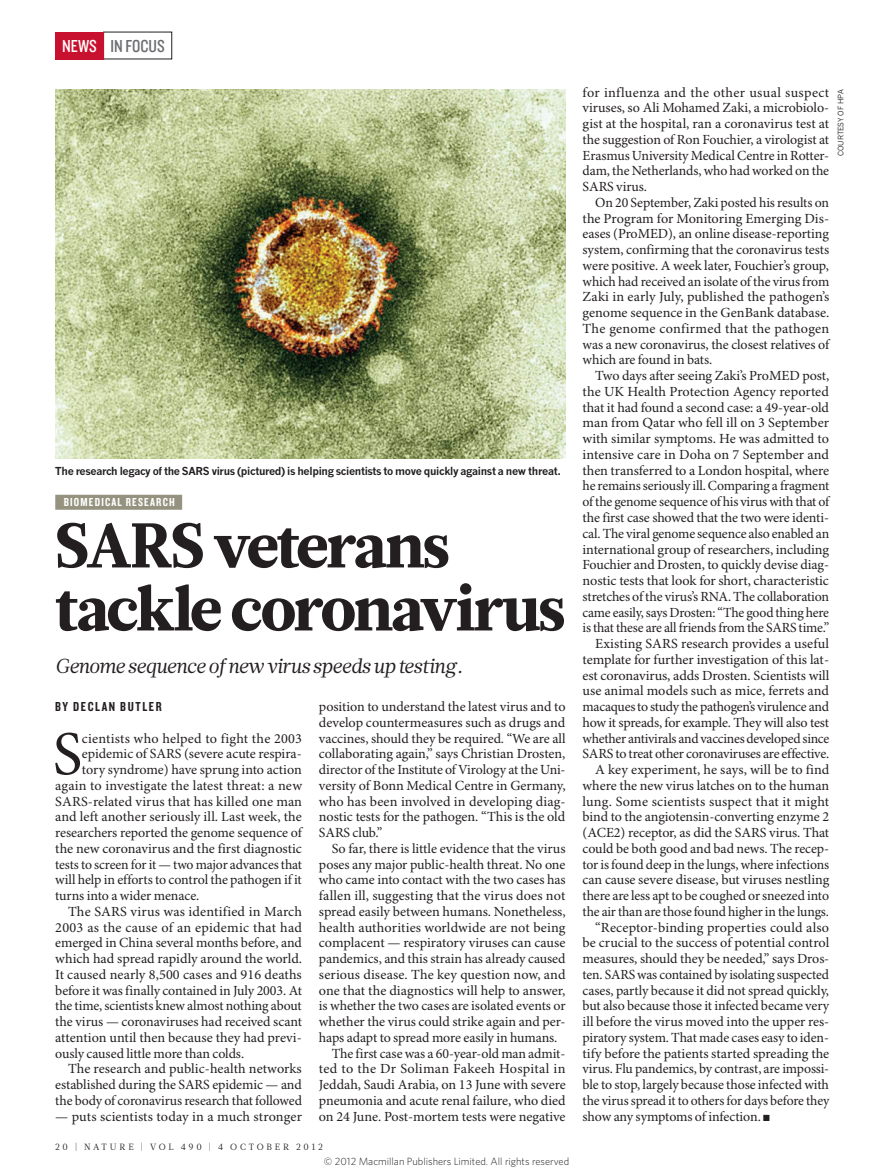
<style>
.page{position:relative;width:893px;height:1174px;background:#fff}
.page>*{position:absolute;margin:0;border:0;box-sizing:border-box;transform-origin:0 0}
.HEAD_42{font:900 63px/63px "Glosa Math";letter-spacing:-.03em;color:#231f20}
.BODY_DROP_CAP{font:62.4px "Minion Pro";color:#231f20}
.INTRO{font:italic 20.25px "Glosa Math";letter-spacing:-.01em;color:#231f20}
.t1{font:18px "Knockout 29 Junior Ltweight";color:#6c6d70}
.t2{font:18px "Knockout 29 Junior Ltweight";color:#fff}
.BODY_INDENT{font:13.95px/15.8px "Minion Pro";letter-spacing:-.01em;color:#231f20;text-align:justify}
.BODY_DROP_CAP-2{font:13.95px "Minion Pro";letter-spacing:-.005em;color:#231f20}
.BODY_INDENT-2{font:13.95px "Minion Pro";letter-spacing:.01em;color:#231f20}
.BODY_DROP_CAP-3{font:13.95px "Minion Pro";letter-spacing:.015em;color:#231f20}
.AUTHOR_BYLINE{font:13.5px "Knockout 49 Liteweight";letter-spacing:.12em;color:#231f20}
.SUBJECT_STRAP{font:12px "Knockout 49 Liteweight";letter-spacing:.1em;color:#fff}
.PIC_CAPTION{font:700 10.8px "News Gothic MTOT";letter-spacing:-.03em;color:#231f20}
.t3{font:300 10.5px "Whitney";color:#231f20}
.t4{font:9px "Glosa Math";letter-spacing:.3em;color:#231f20}
.PIC_CREDIT{font:7.5px "News Gothic MTOT";color:#231f20}
</style>
<div class="page">
<div style="left:55px;top:495px;width:127px;height:15px;background:#95937f"></div>
<img style="left:55px;top:89px;width:511px;height:370px">
<div style="left:55px;top:32px;width:49px;height:27px;background:#c7112f"></div>
<p class="t2" style="left:62px;top:34px;width:36px">NEWS</p>
<p class="t1" style="left:111px;top:34px;width:56px">IN FOCUS</p>
<p class="PIC_CAPTION" style="left:55px;top:464px;width:507px">The research legacy of the SARS virus (pictured) is helping scientists to move quickly against a new threat.</p>
<p class="SUBJECT_STRAP" style="left:64px;top:494px;width:113px">BIOMEDICAL RESEARCH</p>
<p class="HEAD_42" style="left:55px;top:515px;width:512px">SARS veterans tackle coronavirus</p>
<p class="INTRO" style="left:55px;top:653px;width:410px">Genome sequence of new virus speeds up testing.</p>
<p class="AUTHOR_BYLINE" style="left:55px;top:698px;width:108px">BY DECLAN BUTLER</p>
<p class="BODY_DROP_CAP" style="left:53px;top:717px;width:31px">S</p>
<p class="BODY_DROP_CAP-3" style="left:82px;top:729px;width:222px">cientists who helped to fight the 2003</p>
<p class="BODY_DROP_CAP-2" style="left:82px;top:745px;width:221px">epidemic of SARS (severe acute respira-</p>
<p class="BODY_DROP_CAP-2" style="left:82px;top:761px;width:221px">tory syndrome) have sprung into action</p>
<p class="BODY_DROP_CAP-2" style="left:55px;top:777px;width:248px">again to investigate the latest threat: a new</p>
<p class="BODY_DROP_CAP-2" style="left:55px;top:792px;width:248px">SARS-related virus that has killed one man</p>
<p class="BODY_DROP_CAP-2" style="left:55px;top:808px;width:248px">and left another seriously ill. Last week, the</p>
<p class="BODY_DROP_CAP-2" style="left:55px;top:824px;width:248px">researchers reported the genome sequence of</p>
<p class="BODY_DROP_CAP-2" style="left:55px;top:840px;width:248px">the new coronavirus and the first diagnostic</p>
<p class="BODY_DROP_CAP-2" style="left:55px;top:855px;width:248px">tests to screen for it — two major advances that</p>
<p class="BODY_DROP_CAP-2" style="left:55px;top:871px;width:248px">will help in efforts to control the pathogen if it</p>
<p class="BODY_DROP_CAP-2" style="left:55px;top:887px;width:146px">turns into a wider menace.</p>
<p class="BODY_INDENT" style="left:55px;top:904px;width:248px;text-indent:13px">The SARS virus was identified in March 2003 as the cause of an epidemic that had emerged in China several months before, and which had spread rapidly around the world.<br>It caused nearly 8,500 cases and 916 deaths before it was finally contained in July 2003. At the time, scientists knew almost nothing about the virus — coronaviruses had received scant attention until then because they had previ&shy;ously caused little more than colds.</p>
<p class="BODY_INDENT" style="left:55px;top:1061px;width:248px;text-indent:13px">The research and public-health networks established during the SARS epidemic — and the body of coronavirus research that followed</p>
<p class="BODY_INDENT-2" style="left:55px;top:1107px;width:248px">— puts scientists today in a much stronger</p>
<p class="BODY_INDENT" style="left:319px;top:699px;width:248px">position to understand the latest virus and to develop countermeasures such as drugs and vaccines, should they be required. “We are all collaborating again,” says Christian Drosten, director of the Institute of Virology at the Uni&shy;versity of Bonn Medical Centre in Germany, who has been involved in developing diag&shy;nostic tests for the pathogen. “This is the old SARS club.”</p>
<p class="BODY_INDENT" style="left:319px;top:841px;width:248px;text-indent:13px">So far, there is little evidence that the virus poses any major public-health threat. No one who came into contact with the two cases has fallen ill, suggesting that the virus does not spread easily between humans. Nonetheless, health authorities worldwide are not being complacent — respiratory viruses can cause pandemics, and this strain has already caused serious disease. The key question now, and one that the diagnostics will help to answer, is whether the two cases are isolated events or whether the virus could strike again and per&shy;haps adapt to spread more easily in humans.</p>
<p class="BODY_INDENT" style="left:319px;top:1046px;width:248px;text-indent:13px">The first case was a 60-year-old man admit&shy;ted to the Dr Soliman Fakeeh Hospital in Jeddah, Saudi Arabia, on 13 June with severe pneumonia and acute renal failure, who died on 24 June. Post-mortem tests were negative</p>
<p class="t4" style="left:55px;top:1141px;width:269px">20 | NATURE | VOL 490 | 4 OCTOBER 2012</p>
<p class="t3" style="left:324px;top:1154px;width:247px">© 2012 Macmillan Publishers Limited. All rights reserved</p>
<p class="BODY_INDENT" style="left:583px;top:85px;width:248px">for influenza and the other usual suspect viruses, so Ali Mohamed Zaki, a microbiolo&shy;gist at the hospital, ran a coronavirus test at the suggestion of Ron Fouchier, a virologist at Erasmus University Medical Centre in Rotter&shy;dam, the Netherlands, who had worked on the SARS virus.</p>
<p class="BODY_INDENT" style="left:583px;top:195px;width:248px;text-indent:13px">On 20 September, Zaki posted his results on the Program for Monitoring Emerging Dis&shy;eases (ProMED), an online disease-reporting system, confirming that the coronavirus tests were positive. A week later, Fouchier’s group, which had received an isolate of the virus from Zaki in early July, published the pathogen’s genome sequence in the GenBank database.<br>The genome confirmed that the pathogen was a new coronavirus, the closest relatives of which are found in bats.</p>
<p class="BODY_INDENT" style="left:583px;top:368px;width:248px;text-indent:13px">Two days after seeing Zaki’s ProMED post, the UK Health Protection Agency reported that it had found a second case: a 49-year-old man from Qatar who fell ill on 3 September with similar symptoms. He was admitted to intensive care in Doha on 7 September and then transferred to a London hospital, where he remains seriously ill. Comparing a fragment of the genome sequence of his virus with that of the first case showed that the two were identi&shy;cal. The viral genome sequence also enabled an international group of researchers, including Fouchier and Drosten, to quickly devise diag&shy;nostic tests that look for short, characteristic stretches of the virus’s RNA. The collaboration came easily, says Drosten: “The good thing here is that these are all friends from the SARS time.”</p>
<p class="BODY_INDENT" style="left:583px;top:636px;width:248px;text-indent:13px">Existing SARS research provides a useful template for further investigation of this lat&shy;est coronavirus, adds Drosten. Scientists will use animal models such as mice, ferrets and macaques to study the pathogen’s virulence and how it spreads, for example. They will also test whether antivirals and vaccines developed since SARS to treat other coronaviruses are effective.</p>
<p class="BODY_INDENT" style="left:583px;top:762px;width:248px;text-indent:13px">A key experiment, he says, will be to find where the new virus latches on to the human lung. Some scientists suspect that it might bind to the angiotensin-converting enzyme 2 (ACE2) receptor, as did the SARS virus. That could be both good and bad news. The recep&shy;tor is found deep in the lungs, where infections can cause severe disease, but viruses nestling there are less apt to be coughed or sneezed into the air than are those found higher in the lungs.</p>
<p class="BODY_INDENT" style="left:583px;top:920px;width:248px;text-indent:13px">“Receptor-binding properties could also be crucial to the success of potential control measures, should they be needed,” says Dros&shy;ten. SARS was contained by isolating suspected cases, partly because it did not spread quickly, but also because those it infected became very ill before the virus moved into the upper res&shy;piratory system. That made cases easy to iden&shy;tify before the patients started spreading the virus. Flu pandemics, by contrast, are impossi&shy;ble to stop, largely because those infected with the virus spread it to others for days before they show any symptoms of infection. ■</p>
<p class="PIC_CREDIT" style="left:836px;top:156px;width:68px;rotate:-90deg">COURTESY OF HPA</p>
</div>
